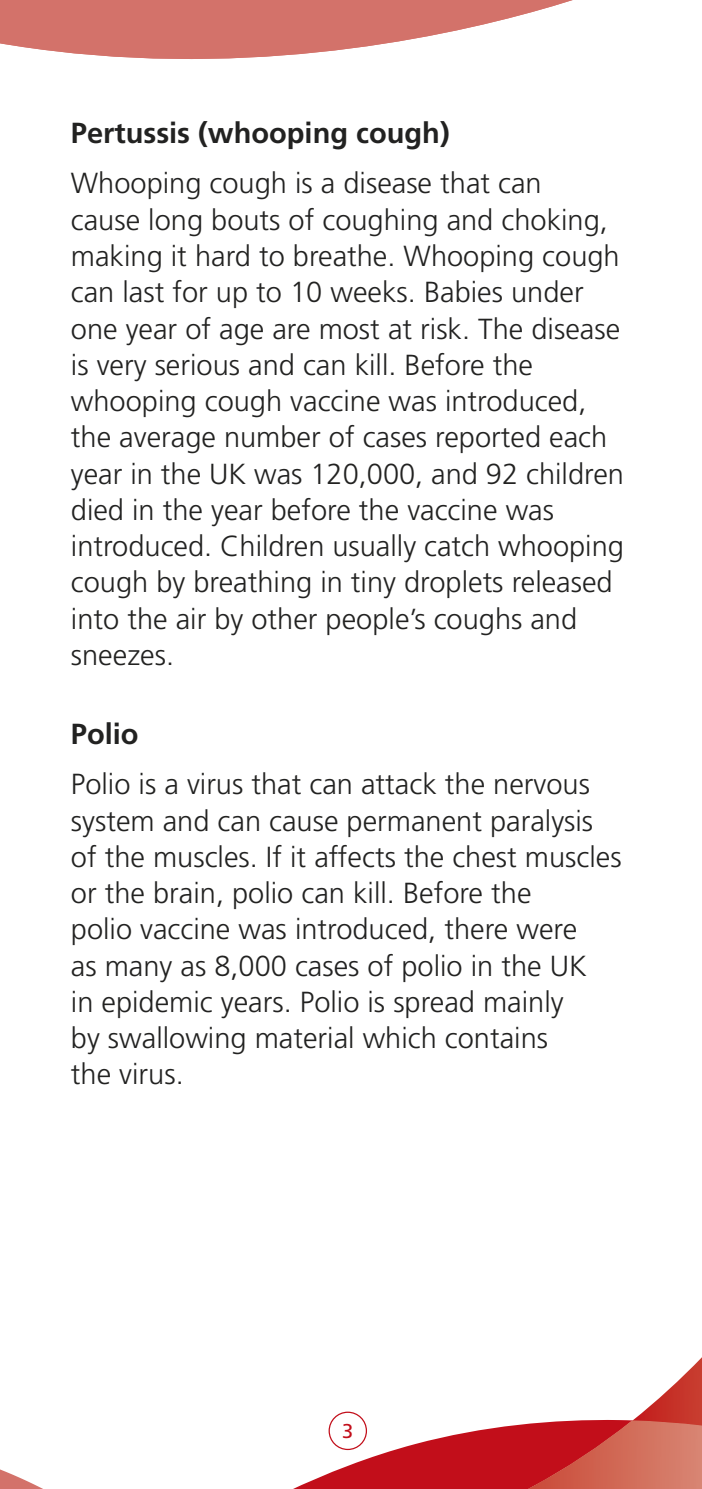
<style>
.page{position:relative;width:702px;height:1489px;background:#fff}
.page>*{position:absolute;margin:0;border:0;box-sizing:border-box;transform-origin:0 0}
.body_text{font:300 29px/36.2px "Frutiger LT Std";color:#222221}
.sub_head{font:700 29px "Frutiger LT Std";color:#222221}
.t1{font:20px "Frutiger LT Std";color:#c20e1a}
</style>
<div class="page">
<svg style="left:0;top:1357px;width:702px;height:131px"></svg>
<svg style="left:0;top:0;width:573px;height:59px;fill:#d3726a"></svg>
<p class="sub_head" style="left:71px;top:116px;width:380px">Pertussis (whooping cough)</p>
<p class="body_text" style="left:71px;top:166px;width:554px">Whooping cough is a disease that can<br>cause long bouts of coughing and choking, making it hard to breathe. Whooping cough can last for up to 10 weeks. Babies under one year of age are most at risk. The disease is very serious and can kill. Before the whooping cough vaccine was introduced, the average number of cases reported each year in the UK was 120,000, and 92 children died in the year before the vaccine was introduced. Children usually catch whooping cough by breathing in tiny droplets released into the air by other people’s coughs and sneezes.</p>
<p class="sub_head" style="left:71px;top:716px;width:69px">Polio</p>
<p class="body_text" style="left:71px;top:766px;width:552px">Polio is a virus that can attack the nervous system and can cause permanent paralysis of the muscles. If it affects the chest muscles or the brain, polio can kill. Before the<br>polio vaccine was introduced, there were<br>as many as 8,000 cases of polio in the UK<br>in epidemic years. Polio is spread mainly<br>by swallowing material which contains<br>the virus.</p>
<p class="t1" style="left:342px;top:1419px;width:13px">3</p>
</div>
